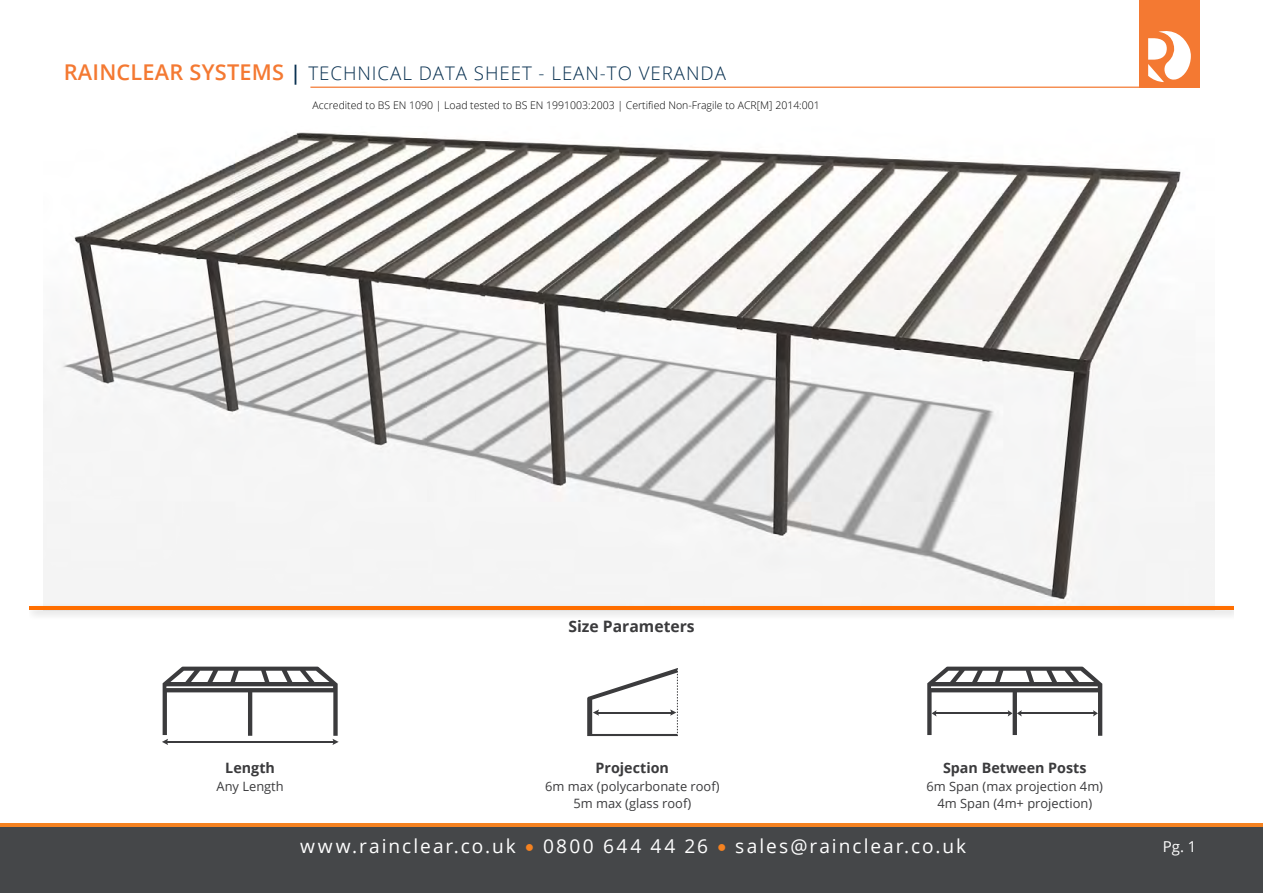
<style>
.page{position:relative;width:1263px;height:893px;background:#fff}
.page>*{position:absolute;margin:0;border:0;box-sizing:border-box;transform-origin:0 0}
.t1{font:19.2px "Open Sans";letter-spacing:.105em;color:#fff}
.t2{font:300 18.75px "Open Sans";letter-spacing:.05em;color:#083050}
.t3{font:700 15.75px "Open Sans";color:#3b3b3d}
.t4{font:15px "Open Sans";color:#fff}
.t5{font:700 14.25px "Open Sans";color:#3b3b3d}
.t6{font:12.9px/17.1px "Open Sans";color:#3b3b3d;text-align:center}
.t7{font:300 10.5px "Open Sans";color:#000}
.s1{font-weight:600;font-size:21.75px;color:#f47932}
.s2{font-weight:600;font-size:19.95px}
.s3{color:#f58220}
</style>
<div class="page">
<img style="left:43px;top:132px;width:1172px;height:470px">
<div style="left:29px;top:602px;width:1205px;height:19px;background:#000;opacity:.2"></div>
<hr style="left:29px;top:607px;width:1205px;height:3px;background:#ff6e00">
<svg style="left:927px;top:667px;width:175px;height:69px"></svg>
<svg style="left:587px;top:668px;width:91px;height:68px"></svg>
<svg style="left:162px;top:667px;width:177px;height:78px"></svg>
<div style="left:0;top:827px;width:1263px;height:66px;background:#454749"></div>
<hr style="left:0;top:824px;width:1263px;height:3px;background:#f58220">
<hr style="left:310px;top:87px;width:889px;height:1px;background:#f47932">
<div style="left:1139px;top:0;width:60px;height:88px;background:#f47932"></div>
<svg style="left:1148px;top:31px;width:43px;height:51px"></svg>
<h2 class="t2" style="left:64px;top:61px;width:664px"><span class="s1">RAINCLEAR SYSTEMS</span> <span class="s2">|</span> TECHNICAL DATA SHEET - LEAN-TO VERANDA</h2>
<p class="t7" style="left:313px;top:98px;width:509px">Accredited to BS EN 1090 | Load tested to BS EN 1991003:2003 | Certified Non-Fragile to ACR[M] 2014:001</p>
<p class="t3" style="left:568px;top:615px;width:128px">Size Parameters</p>
<p class="t5" style="left:225px;top:758px;width:51px">Length</p>
<p class="t6" style="left:217px;top:777px;width:69px">Any Length</p>
<p class="t5" style="left:596px;top:758px;width:75px">Projection</p>
<p class="t6" style="left:545px;top:777px;width:176px">6m max (polycarbonate roof)<br>5m max (glass roof)</p>
<p class="t5" style="left:943px;top:758px;width:145px">Span Between Posts</p>
<p class="t6" style="left:926px;top:777px;width:178px">6m Span (max projection 4m)<br>4m Span (4m+ projection)</p>
<h1 class="t1" style="left:300px;top:833px;width:667px">www.rainclear.co.uk <span class="s3">•</span> 0800 644 44 26 <span class="s3">•</span> sales@rainclear.co.uk</h1>
<p class="t4" style="left:1163px;top:836px;width:35px">Pg. 1</p>
</div>
